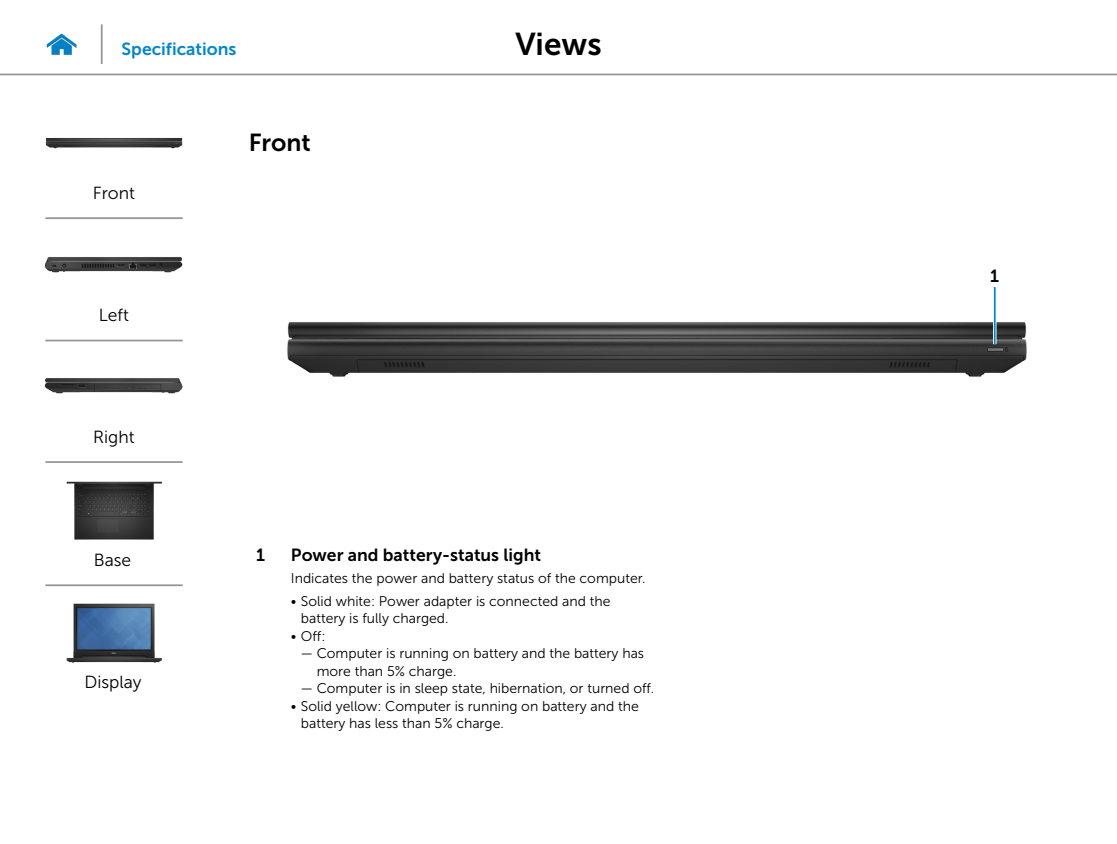
<style>
.page{position:relative;width:1117px;height:844px;background:#fff}
.page>*{position:absolute;margin:0;border:0;box-sizing:border-box;transform-origin:0 0}
.Head1{font:31.5px "Museo Sans For Dell 700";color:#000}
.Head2{font:24.5px "Museo Sans For Dell 700";color:#000}
.Callout_Head{font:17.5px "Museo Sans For Dell 700";color:#000}
.Image_Title{font:17.5px "Museo Sans For Dell 300";color:#000}
.Hyperlink{font:17.5px "Museo Sans For Dell 700";color:#0087cc}
.Callout-L{font:17.5px "Museo Sans For Dell 700";color:#000}
.Callout_description{font:14px/17.5px "Museo Sans For Dell 300";color:#000}
</style>
<div class="page">
<hr style="left:0;top:74px;width:1116px;height:1px;background:#939598">
<img style="left:46px;top:33px;width:31px;height:23px">
<img style="left:287px;top:322px;width:740px;height:55px">
<svg style="left:992px;top:287px;width:4px;height:57px"></svg>
<hr style="left:993px;top:287px;width:2px;height:57px;background:#0087cc">
<hr style="left:101px;top:24px;width:2px;height:40px;background:#939598">
<img style="left:45px;top:138px;width:137px;height:10px">
<img style="left:45px;top:257px;width:138px;height:15px">
<img style="left:45px;top:378px;width:138px;height:15px">
<img style="left:66px;top:481px;width:95px;height:58px">
<img style="left:66px;top:603px;width:95px;height:59px">
<hr style="left:45px;top:217px;width:138px;height:2px;background:#939598">
<hr style="left:45px;top:339px;width:138px;height:2px;background:#939598">
<hr style="left:45px;top:461px;width:138px;height:2px;background:#939598">
<hr style="left:45px;top:584px;width:138px;height:2px;background:#939598">
<p class="Hyperlink" style="left:122px;top:39px;width:116px">Specifications</p>
<p class="Head1" style="left:515px;top:26px;width:88px">Views</p>
<p class="Image_Title" style="left:93px;top:183px;width:44px">Front</p>
<p class="Image_Title" style="left:99px;top:305px;width:32px">Left</p>
<p class="Image_Title" style="left:93px;top:428px;width:43px">Right</p>
<p class="Image_Title" style="left:94px;top:550px;width:39px">Base</p>
<p class="Image_Title" style="left:84px;top:672px;width:59px">Display</p>
<p class="Head2" style="left:249px;top:128px;width:63px">Front</p>
<p class="Callout_Head" style="left:256px;top:544px;width:10px">1</p>
<p class="Callout_Head" style="left:291px;top:544px;width:251px">Power and battery‑status light</p>
<p class="Callout_description" style="left:291px;top:569px;width:356px">Indicates the power and battery status of the computer.</p>
<p class="Callout_description" style="left:301px;top:592px;width:311px;text-indent:-10px">• Solid white: Power adapter is connected and the battery is fully charged.</p>
<p class="Callout_description" style="left:291px;top:627px;width:36px">• Off:</p>
<p class="Callout_description" style="left:316px;top:644px;width:329px;text-indent:-16px">— Computer is running on battery and the battery has more than 5% charge.</p>
<p class="Callout_description" style="left:300px;top:679px;width:355px">— Computer is in sleep state, hibernation, or turned off.</p>
<p class="Callout_description" style="left:301px;top:697px;width:339px;text-indent:-10px">• Solid yellow: Computer is running on battery and the battery has less than 5% charge.</p>
<p class="Callout-L" style="left:990px;top:266px;width:10px">1</p>
</div>
